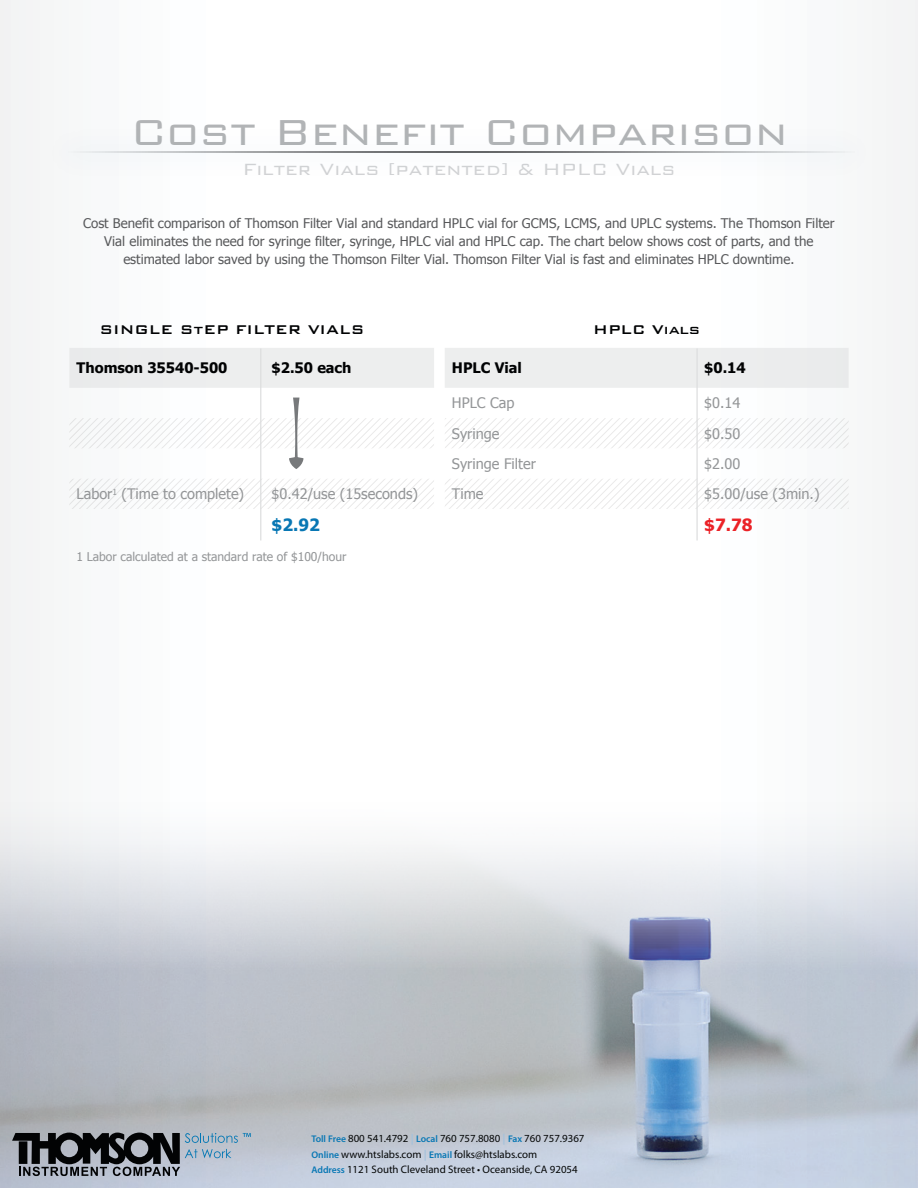
<style>
.page{position:relative;width:918px;height:1188px;background:#fff}
.page>*{position:absolute;margin:0;border:0;box-sizing:border-box;transform-origin:0 0}
.t1{font:300 48.3px "Bank Gothic BT";color:#b2b4b6}
.t2{font:300 21.75px "Bank Gothic BT";color:#d2d3d5}
.t3{font:500 16.95px "Bank Gothic BT";color:#010203}
.t4{font:700 16.95px "Tahoma";color:#eb2227}
.t5{font:700 16.95px "Tahoma";color:#0877b4}
.t6{font:14.55px "Tahoma";color:#949698}
.t7{font:700 14.55px "Tahoma";color:#010203}
.t8{font:13.35px/18.1px "Tahoma";color:#58595b;text-align:center}
.t9{font:12.15px "Tahoma";color:#949698}
.t10{font:10.8px/15.8px "Myriad Pro";color:#040606}
.s1{font-weight:600;font-size:9.6px;color:#0877b4}
.s2{font-weight:700;color:#a5c2db}
</style>
<div class="page">
<img style="left:0;top:802px;width:918px;height:386px">
<img style="left:28px;top:115px;width:862px;height:74px">
<svg style="left:64px;top:152px;width:790px;height:1px"></svg>
<div style="left:445px;top:348px;width:404px;height:40px;background:#edeeee"></div>
<svg style="left:445px;top:418px;width:404px;height:91px"></svg>
<hr style="left:696px;top:348px;width:2px;height:192px;background:#dcddde">
<div style="left:69px;top:348px;width:365px;height:40px;background:#edeeee"></div>
<hr style="left:260px;top:348px;width:1px;height:192px;background:#dcddde">
<svg style="left:69px;top:398px;width:365px;height:111px"></svg>
<svg style="left:12px;top:1133px;width:239px;height:43px;background:#6c737b"></svg>
<h1 class="t1" style="left:130px;top:106px;width:659px">Cost Benefit Comparison</h1>
<h2 class="t2" style="left:243px;top:157px;width:434px">Filter Vials [patented] &amp; HPLC Vials</h2>
<p class="t8" style="left:83px;top:213px;width:753px">Cost Benefit comparison of Thomson Filter Vial and standard HPLC vial for GCMS, LCMS, and UPLC systems. The Thomson Filter<br>Vial eliminates the need for syringe filter, syringe, HPLC vial and HPLC cap. The chart below shows cost of parts, and the estimated labor saved by using the Thomson Filter Vial. Thomson Filter Vial is fast and eliminates HPLC downtime.</p>
<p class="t3" style="left:100px;top:320px;width:266px">SINGLE StEP FILTER VIALS</p>
<p class="t7" style="left:77px;top:358px;width:152px">Thomson 35540-500</p>
<p class="t7" style="left:272px;top:358px;width:81px">$2.50 each</p>
<p class="t6" style="left:77px;top:484px;width:169px">Labor<sup>1</sup> (Time to complete)</p>
<p class="t6" style="left:272px;top:484px;width:148px">$0.42/use (15seconds)</p>
<p class="t5" style="left:272px;top:513px;width:50px">$2.92</p>
<p class="t9" style="left:77px;top:549px;width:271px">1 Labor calculated at a standard rate of $100/hour</p>
<p class="t3" style="left:593px;top:320px;width:108px">HPLC Vials</p>
<p class="t7" style="left:452px;top:358px;width:72px">HPLC Vial</p>
<p class="t7" style="left:704px;top:358px;width:43px">$0.14</p>
<p class="t6" style="left:452px;top:393px;width:64px">HPLC Cap</p>
<p class="t6" style="left:704px;top:393px;width:38px">$0.14</p>
<p class="t6" style="left:452px;top:424px;width:49px">Syringe</p>
<p class="t6" style="left:704px;top:424px;width:38px">$0.50</p>
<p class="t6" style="left:452px;top:454px;width:85px">Syringe Filter</p>
<p class="t6" style="left:704px;top:454px;width:38px">$2.00</p>
<p class="t6" style="left:452px;top:484px;width:33px">Time</p>
<p class="t6" style="left:704px;top:484px;width:117px">$5.00/use (3min.)</p>
<p class="t4" style="left:704px;top:513px;width:50px">$7.78</p>
<p class="t10" style="left:311px;top:1130px;width:275px"><span class="s1">Toll Free</span> 800 541.4792 <span class="s2">|</span> <span class="s1">Local</span> 760 757.8080 <span class="s2">|</span> <span class="s1">Fax</span> 760 757.9367<br><span class="s1">Online</span> www.htslabs.com <span class="s2">|</span> <span class="s1">Email</span> folks@htslabs.com<br><span class="s1">Address</span> 1121 South Cleveland Street • Oceanside, CA 92054</p>
</div>
